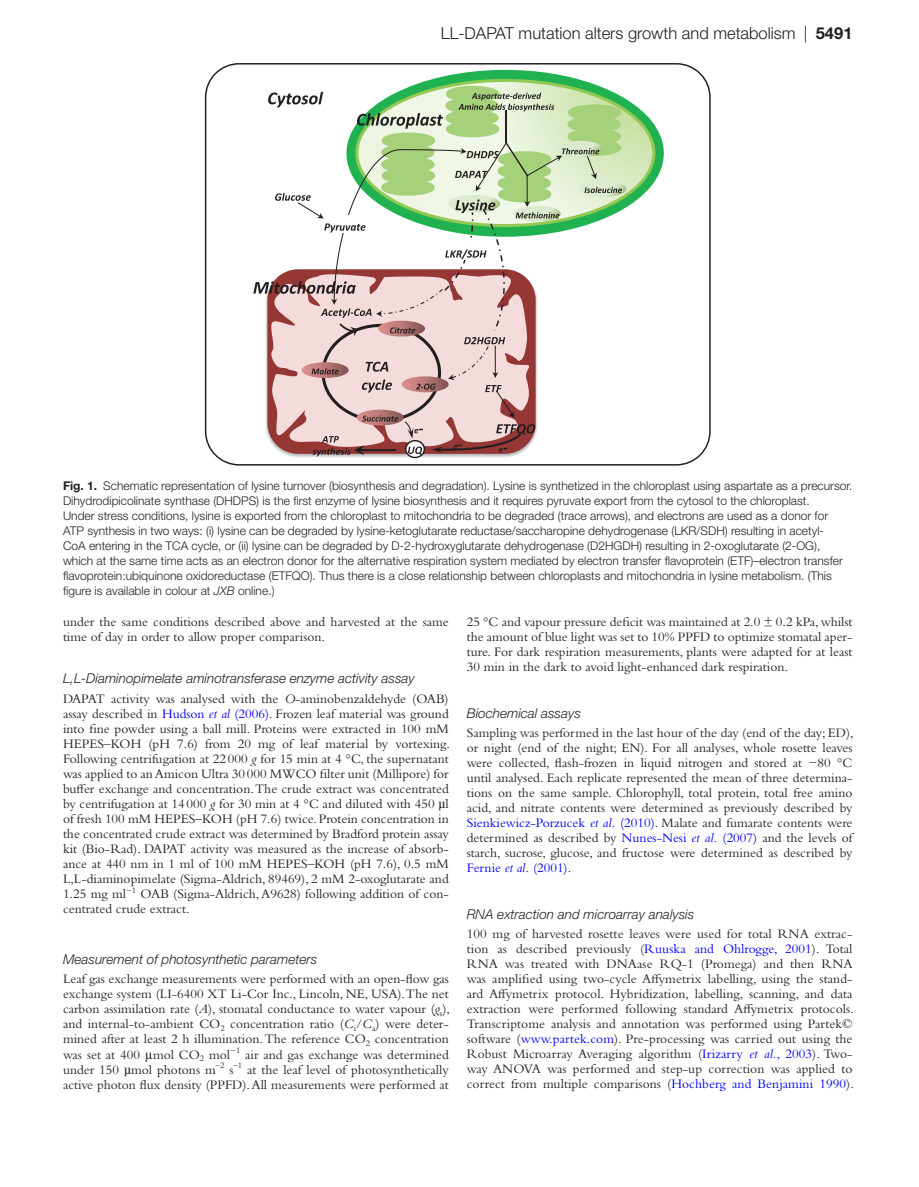
<style>
.page{position:relative;width:919px;height:1187px;background:#fff}
.page>*{position:absolute;margin:0;border:0;box-sizing:border-box;transform-origin:0 0}
.t1{font:300 16.5px "Helvetica Neue LT Std";color:#231f20}
.t2{font:13.5px/15px "Bembo Std";color:#231f20;text-align:justify}
.t3{font:italic 300 13.5px "Helvetica Neue LT Std";color:#231f20}
.t4{font:300 12px/15px "Helvetica Neue LT Std";color:#231f20}
.s1{font-weight:700}
.s2{font-style:italic}
.s3{color:#00f}
.s4{font-style:italic;color:#00f}
.s5{font-family:"Gandhari Unicode"}
</style>
<div class="page">
<svg style="left:205px;top:63px;width:505px;height:402px"></svg>
<svg style="left:346px;top:70px;width:317px;height:167px"></svg>
<svg style="left:253px;top:80px;width:400px;height:378px"></svg>
<p class="t1" style="left:441px;top:23px;width:413px">LL-DAPAT mutation alters growth and metabolism | <span class="s1">5491</span></p>
<p class="t4" style="left:63px;top:477px;width:791px"><span class="s1">Fig. 1.</span> Schematic representation of lysine turnover (biosynthesis and degradation). Lysine is synthetized in the chloroplast using aspartate as a precursor.<br>Dihydrodipicolinate synthase (DHDPS) is the first enzyme of lysine biosynthesis and it requires pyruvate export from the cytosol to the chloroplast.<br>Under stress conditions, lysine is exported from the chloroplast to mitochondria to be degraded (trace arrows), and electrons are used as a donor for<br>ATP synthesis in two ways: (i) lysine can be degraded by lysine-ketoglutarate reductase/saccharopine dehydrogenase (LKR/SDH) resulting in acetyl-<br>CoA entering in the TCA cycle, or (ii) lysine can be degraded by D-2-hydroxyglutarate dehydrogenase (D2HGDH) resulting in 2-oxoglutarate (2-OG), which at the same time acts as an electron donor for the alternative respiration system mediated by electron transfer flavoprotein (ETF)–electron transfer flavoprotein:ubiquinone oxidoreductase (ETFQO). Thus there is a close relationship between chloroplasts and mitochondria in lysine metabolism. (This figure is available in colour at <span class="s2">JXB</span> online.)</p>
<p class="t2" style="left:63px;top:614px;width:387px">under the same conditions described above and harvested at the same time of day in order to allow proper comparison.</p>
<p class="t3" style="left:63px;top:670px;width:353px">L,L-Diaminopimelate aminotransferase enzyme activity assay</p>
<p class="t2" style="left:63px;top:690px;width:388px">DAPAT activity was analysed with the <span class="s2">O</span>-aminobenzaldehyde (OAB) assay described in <span class="s3">Hudson</span> <span class="s4">et al</span> <span class="s3">(2006)</span>. Frozen leaf material was ground into fine powder using a ball mill. Proteins were extracted in 100 mM HEPES–KOH (pH 7.6) from 20 mg of leaf material by vortexing.<br>Following centrifugation at 22 000 <span class="s2">g</span> for 15 min at 4 °C, the supernatant was applied to an Amicon Ultra 30 000 MWCO filter unit (Millipore) for buffer exchange and concentration. The crude extract was concentrated by centrifugation at 14 000 <span class="s2">g</span> for 30 min at 4 °C and diluted with 450 <span class="s5">µ</span>l of fresh 100 mM HEPES–KOH (pH 7.6) twice. Protein concentration in the concentrated crude extract was determined by Bradford protein assay kit (Bio-Rad). DAPAT activity was measured as the increase of absorb&shy;ance at 440 nm in 1 ml of 100 mM HEPES–KOH (pH 7.6), 0.5 mM L,L-diaminopimelate (Sigma-Aldrich, 89469), 2 mM 2-oxoglutarate and 1.25 mg ml<sup>−1</sup> OAB (Sigma-Aldrich, A9628) following addition of con&shy;centrated crude extract.</p>
<p class="t3" style="left:63px;top:951px;width:256px">Measurement of photosynthetic parameters</p>
<p class="t2" style="left:63px;top:971px;width:388px">Leaf gas exchange measurements were performed with an open-flow gas exchange system (LI-6400 XT Li-Cor Inc., Lincoln, NE, USA). The net carbon assimilation rate (<span class="s2">A</span>), stomatal conductance to water vapour (<span class="s2">g</span><sub>s</sub>), and internal-to-ambient CO<sub>2</sub> concentration ratio (<span class="s2">C</span><sub>i</sub>/<span class="s2">C</span><sub>a</sub>) were deter&shy;mined after at least 2 h illumination. The reference CO<sub>2</sub> concentration was set at 400 <span class="s5">μ</span>mol CO<sub>2</sub> mol<sup>−1</sup> air and gas exchange was determined under 150 <span class="s5">µ</span>mol photons m<sup>–2</sup> s<sup>–1</sup> at the leaf level of photosynthetically active photon flux density (PPFD). All measurements were performed at</p>
<p class="t2" style="left:467px;top:614px;width:387px">25 °C and vapour pressure deficit was maintained at 2.0 ± 0.2 kPa, whilst the amount of blue light was set to 10% PPFD to optimize stomatal aper&shy;ture. For dark respiration measurements, plants were adapted for at least 30 min in the dark to avoid light-enhanced dark respiration.</p>
<p class="t3" style="left:467px;top:705px;width:116px">Biochemical assays</p>
<p class="t2" style="left:467px;top:725px;width:388px">Sampling was performed in the last hour of the day (end of the day; ED), or night (end of the night; EN). For all analyses, whole rosette leaves were collected, flash-frozen in liquid nitrogen and stored at −80 °C until analysed. Each replicate represented the mean of three determina&shy;tions on the same sample. Chlorophyll, total protein, total free amino acid, and nitrate contents were determined as previously described by <span class="s3">Sienkiewicz-Porzucek</span> <span class="s4">et al.</span> <span class="s3">(2010)</span>. Malate and fumarate contents were determined as described by <span class="s3">Nunes-Nesi</span> <span class="s4">et al.</span> <span class="s3">(2007)</span> and the levels of starch, sucrose, glucose, and fructose were determined as described by <span class="s3">Fernie</span> <span class="s4">et al.</span> <span class="s3">(2001)</span>.</p>
<p class="t3" style="left:467px;top:906px;width:229px">RNA extraction and microarray analysis</p>
<p class="t2" style="left:467px;top:926px;width:388px">100 mg of harvested rosette leaves were used for total RNA extrac&shy;tion as described previously (<span class="s3">Ruuska and Ohlrogge, 2001</span>). Total RNA was treated with DNAase RQ-1 (Promega) and then RNA was amplified using two-cycle Affymetrix labelling, using the stand&shy;ard Affymetrix protocol. Hybridization, labelling, scanning, and data extraction were performed following standard Affymetrix protocols.<br>Transcriptome analysis and annotation was performed using Partek© software (<span class="s3">www.partek.com</span>). Pre-processing was carried out using the Robust Microarray Averaging algorithm (<span class="s3">Irizarry</span> <span class="s4">et al.</span><span class="s3">, 2003</span>). Two&shy;way ANOVA was performed and step-up correction was applied to correct from multiple comparisons (<span class="s3">Hochberg and Benjamini 1990</span>).</p>
</div>
